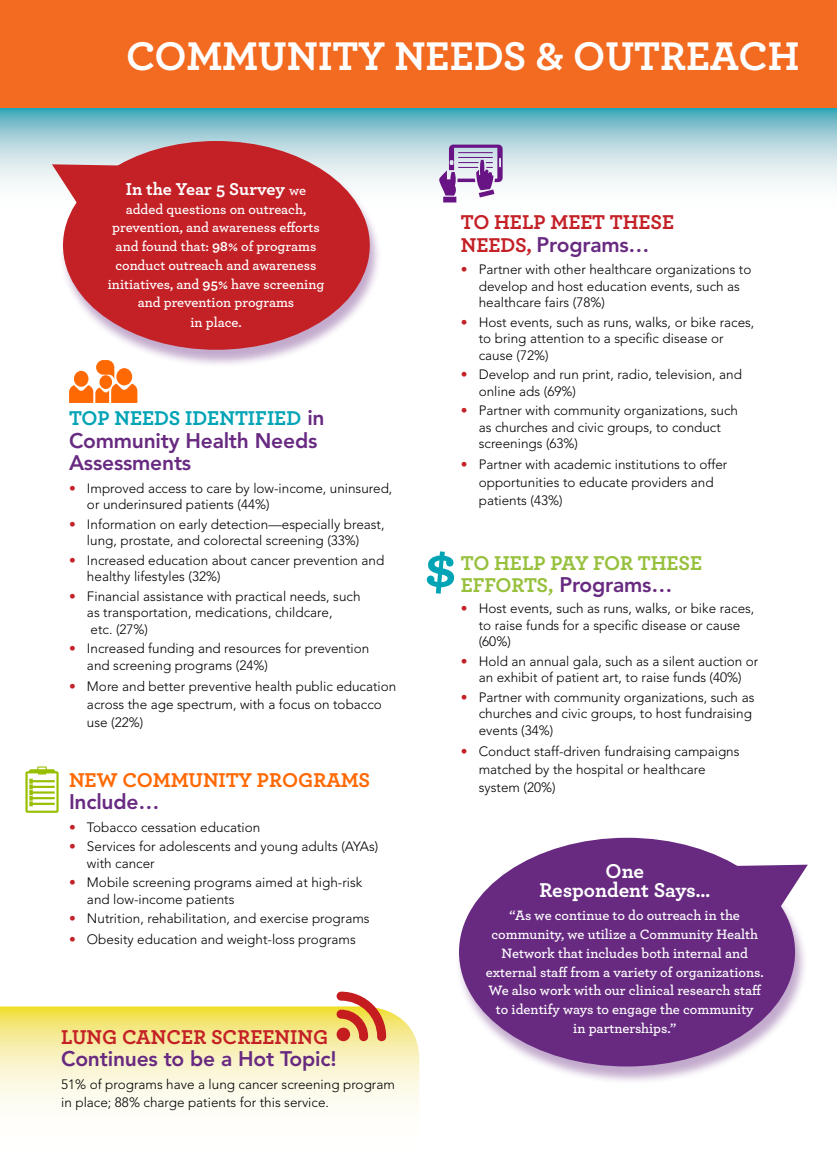
<style>
.page{position:relative;width:837px;height:1161px;background:#fff}
.page>*{position:absolute;margin:0;border:0;box-sizing:border-box;transform-origin:0 0}
.t1{font:700 60.6px "Archer";color:#00a4b5}
.t2{font:700 42px "Archer";color:#fff}
.t3{font:800 21px/22.5px "Avenir";letter-spacing:-.01em;color:#682a81}
.t4{font:700 21px "Archer";color:#c42127}
.t5{font:700 21px "Archer";color:#00a4b5}
.t6{font:700 21px "Archer";color:#ff6903}
.t7{font:700 21px/19.4px "Archer";letter-spacing:-.005em;color:#fff;text-align:center}
.t8{font:700 21px "Archer";color:#97c03d}
.t9{font:700 18px "Archer";color:#fff}
.t10{font:600 14.25px/18.9px "Archer";color:#fff;text-align:center}
.t11{font:300 13.5px/16.5px "Avenir";color:#000}
.s1{font-weight:600;font-size:14.25px}
.s2{font-weight:700}
.s3{font-family:"Avenir";font-weight:800;color:#682a81}
.s4{color:#c42127}
.s5{font-family:"Archer";font-weight:700;color:#c42127}
.s6{font-family:"Archer";font-weight:700;color:#97c03d}
</style>
<div class="page">
<svg style="left:0;top:108px;width:837px;height:78px;background:#a1d0d9"></svg>
<svg style="left:0;top:1006px;width:419px;height:104px;background:#f8f1b7"></svg>
<div style="left:0;top:0;width:837px;height:108px;background:#f36a21"></div>
<svg style="left:52px;top:164px;width:7px;height:22px"></svg>
<div style="left:59px;top:144px;width:323px;height:224px;background:#682a81;opacity:.4"></div>
<div style="left:63px;top:141px;width:307px;height:209px;background:#c42127;border-radius:50%"></div>
<div style="left:455px;top:840px;width:353px;height:245px;background:#682a81;opacity:.4"></div>
<div style="left:459px;top:838px;width:336px;height:228px;background:#682a81;border-radius:50%"></div>
<svg style="left:25px;top:767px;width:34px;height:46px"></svg>
<svg style="left:69px;top:360px;width:68px;height:43px"></svg>
<svg style="left:439px;top:145px;width:64px;height:58px"></svg>
<svg style="left:337px;top:992px;width:49px;height:49px"></svg>
<h2 class="t2" style="left:126px;top:29px;width:675px">COMMUNITY NEEDS &amp; OUTREACH</h2>
<h3 class="t9" style="left:126px;top:178px;width:182px">In the Year 5 Survey <span class="s1">we</span></h3>
<p class="t10" style="left:108px;top:199px;width:218px">added questions on outreach, prevention, and awareness efforts and found that: <span class="s2">98%</span> of programs conduct outreach and awareness initiatives, and <span class="s2">95%</span> have screening and prevention programs<br>in place.</p>
<h3 class="t5" style="left:69px;top:405px;width:257px">TOP NEEDS IDENTIFIED <span class="s3">in</span></h3>
<h3 class="t3" style="left:69px;top:429px;width:250px">Community Health Needs<br>Assessments</h3>
<p class="t11" style="left:87px;top:480px;width:307px;text-indent:-18px"><span class="s4">•</span> Improved access to care by low-income, uninsured, or underinsured patients (44%)</p>
<p class="t11" style="left:69px;top:516px;width:317px;text-align:center"><span class="s4">•</span> Information on early detection—especially breast, lung, prostate, and colorectal screening (33%)</p>
<p class="t11" style="left:87px;top:552px;width:299px;text-indent:-18px"><span class="s4">•</span> Increased education about cancer prevention and healthy lifestyles (32%)</p>
<p class="t11" style="left:87px;top:588px;width:275px;text-indent:-18px"><span class="s4">•</span> Financial assistance with practical needs, such as transportation, medications, childcare,<br>etc. (27%)</p>
<p class="t11" style="left:87px;top:640px;width:284px;text-indent:-18px"><span class="s4">•</span> Increased funding and resources for prevention and screening programs (24%)</p>
<p class="t11" style="left:87px;top:677px;width:311px;line-height:18px;text-indent:-18px"><span class="s4">•</span> More and better preventive health public education across the age spectrum, with a focus on tobacco use (22%)</p>
<h3 class="t6" style="left:69px;top:766px;width:303px">NEW COMMUNITY PROGRAMS</h3>
<h3 class="t3" style="left:69px;top:791px;width:92px">Include…</h3>
<p class="t11" style="left:69px;top:819px;width:193px"><span class="s4">•</span> Tobacco cessation education</p>
<p class="t11" style="left:87px;top:838px;width:293px;text-indent:-18px"><span class="s4">•</span> Services for adolescents and young adults (AYAs) with cancer</p>
<p class="t11" style="left:87px;top:874px;width:277px;text-indent:-18px"><span class="s4">•</span> Mobile screening programs aimed at high-risk and low-income patients</p>
<p class="t11" style="left:69px;top:910px;width:302px"><span class="s4">•</span> Nutrition, rehabilitation, and exercise programs</p>
<p class="t11" style="left:69px;top:931px;width:288px"><span class="s4">•</span> Obesity education and weight-loss programs</p>
<h3 class="t4" style="left:61px;top:1024px;width:269px">LUNG CANCER SCREENING</h3>
<h3 class="t3" style="left:61px;top:1048px;width:277px">Continues to be a Hot Topic!</h3>
<p class="t11" style="left:61px;top:1075px;width:335px;line-height:18px">51% of programs have a lung cancer screening program in place; 88% charge patients for this service.</p>
<h3 class="t4" style="left:461px;top:209px;width:215px">TO HELP MEET THESE</h3>
<h3 class="t3" style="left:461px;top:233px;width:190px"><span class="s5">NEEDS,</span> Programs…</h3>
<p class="t11" style="left:479px;top:261px;width:274px;text-indent:-18px"><span class="s4">•</span> Partner with other healthcare organizations to develop and host education events, such as healthcare fairs (78%)</p>
<p class="t11" style="left:479px;top:314px;width:277px;text-indent:-18px"><span class="s4">•</span> Host events, such as runs, walks, or bike races, to bring attention to a specific disease or cause (72%)</p>
<p class="t11" style="left:479px;top:366px;width:265px;text-indent:-18px"><span class="s4">•</span> Develop and run print, radio, television, and online ads (69%)</p>
<p class="t11" style="left:479px;top:402px;width:261px;text-indent:-18px"><span class="s4">•</span> Partner with community organizations, such as churches and civic groups, to conduct screenings (63%)</p>
<p class="t11" style="left:479px;top:456px;width:250px;line-height:18px;text-indent:-18px"><span class="s4">•</span> Partner with academic institutions to offer opportunities to educate providers and patients (43%)</p>
<h1 class="t1" style="left:424px;top:529px;width:34px">$</h1>
<h3 class="t8" style="left:461px;top:550px;width:243px">TO HELP PAY FOR THESE</h3>
<h3 class="t3" style="left:461px;top:574px;width:213px"><span class="s6">EFFORTS,</span> Programs…</h3>
<p class="t11" style="left:479px;top:600px;width:277px;text-indent:-18px"><span class="s4">•</span> Host events, such as runs, walks, or bike races, to raise funds for a specific disease or cause (60%)</p>
<p class="t11" style="left:461px;top:653px;width:299px;text-align:center"><span class="s4">•</span> Hold an annual gala, such as a silent auction or an exhibit of patient art, to raise funds (40%)</p>
<p class="t11" style="left:479px;top:689px;width:277px;text-indent:-18px"><span class="s4">•</span> Partner with community organizations, such as churches and civic groups, to host fundraising events (34%)</p>
<p class="t11" style="left:479px;top:742px;width:262px;line-height:18px;text-indent:-18px"><span class="s4">•</span> Conduct staff-driven fundraising campaigns matched by the hospital or healthcare system (20%)</p>
<h3 class="t7" style="left:539px;top:860px;width:172px">One<br>Respondent Says…</h3>
<p class="t10" style="left:486px;top:905px;width:279px">“As we continue to do outreach in the community, we utilize a Community Health Network that includes both internal and external staff from a variety of organizations.<br>We also work with our clinical research staff to identify ways to engage the community<br>in partnerships.”</p>
</div>
